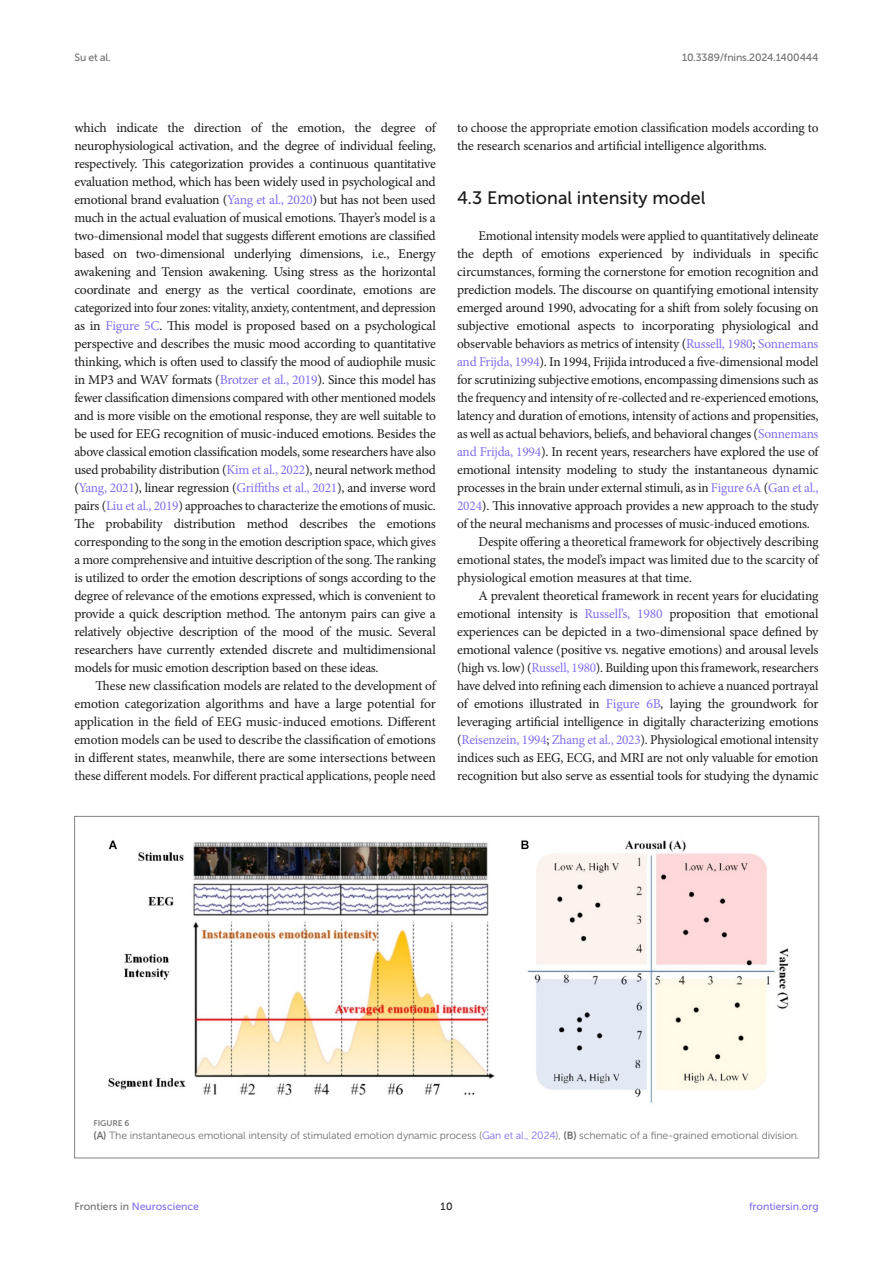
<style>
.page{position:relative;width:893px;height:1263px;background:#fff}
.page>*{position:absolute;margin:0;border:0;box-sizing:border-box;transform-origin:0 0}
.HEAD_2{font:18px "Museo Sans 500";color:#1b1c1b}
.TEXT{font:13.5px/18px "Minion Pro";letter-spacing:-.01em;color:#1b1c1b;text-align:justify}
.TEXT_FLUSH{font:13.5px/18px "Minion Pro";letter-spacing:-.015em;color:#1b1c1b;text-align:justify}
.FIG_LEG{font:10.5px "Museo Sans 300";letter-spacing:-.01em;color:#706f70}
.t1{font:10.5px "Museo Sans 500";color:#856df0}
.t2{font:10.5px "Museo Sans 500";letter-spacing:-.015em;color:#706f70}
.t3{font:10.5px "Museo Sans 500";color:#1b1c1b}
.FIG_HD{font:8.25px "Museo Sans 700";letter-spacing:-.01em;color:#7e7f7f}
.s1{color:#856df0}
.s2{font-family:"Museo Sans 700"}
.s3{color:#706f70}
</style>
<div class="page">
<img style="left:108px;top:840px;width:681px;height:263px">
<p class="t2" style="left:74px;top:51px;width:38px">Su et al.</p>
<p class="t2" style="left:682px;top:51px;width:138px">10.3389/fnins.2024.1400444</p>
<p class="TEXT" style="left:74px;top:119px;width:363px">which indicate the direction of the emotion, the degree of neurophysiological activation, and the degree of individual feeling, respectively. This categorization provides a continuous quantitative evaluation method, which has been widely used in psychological and emotional brand evaluation (<span class="s1">Yang et al., 2020</span>) but has not been used much in the actual evaluation of musical emotions. Thayer’s model is a two-dimensional model that suggests different emotions are classified based on two-dimensional underlying dimensions, i.e., Energy awakening and Tension awakening. Using stress as the horizontal coordinate and energy as the vertical coordinate, emotions are categorized into four zones: vitality, anxiety, contentment, and depression as in <span class="s1">Figure 5C</span>. This model is proposed based on a psychological perspective and describes the music mood according to quantitative thinking, which is often used to classify the mood of audiophile music in MP3 and WAV formats (<span class="s1">Brotzer et al., 2019</span>). Since this model has fewer classification dimensions compared with other mentioned models and is more visible on the emotional response, they are well suitable to be used for EEG recognition of music-induced emotions. Besides the above classical emotion classification models, some researchers have also used probability distribution (<span class="s1">Kim et al., 2022</span>), neural network method (<span class="s1">Yang, 2021</span>), linear regression (<span class="s1">Griffiths et al., 2021</span>), and inverse word pairs (<span class="s1">Liu et al., 2019</span>) approaches to characterize the emotions of music.<br>The probability distribution method describes the emotions corresponding to the song in the emotion description space, which gives a more comprehensive and intuitive description of the song. The ranking is utilized to order the emotion descriptions of songs according to the degree of relevance of the emotions expressed, which is convenient to provide a quick description method. The antonym pairs can give a relatively objective description of the mood of the music. Several researchers have currently extended discrete and multidimensional models for music emotion description based on these ideas.</p>
<p class="TEXT" style="left:74px;top:677px;width:363px;text-indent:21px">These new classification models are related to the development of emotion categorization algorithms and have a large potential for application in the field of EEG music-induced emotions. Different emotion models can be used to describe the classification of emotions in different states, meanwhile, there are some intersections between these different models. For different practical applications, people need</p>
<p class="TEXT" style="left:457px;top:119px;width:363px">to choose the appropriate emotion classification models according to the research scenarios and artificial intelligence algorithms.</p>
<p class="HEAD_2" style="left:457px;top:188px;width:250px">4.3 Emotional intensity model</p>
<p class="TEXT_FLUSH" style="left:457px;top:227px;width:363px;text-indent:21px">Emotional intensity models were applied to quantitatively delineate the depth of emotions experienced by individuals in specific circumstances, forming the cornerstone for emotion recognition and prediction models. The discourse on quantifying emotional intensity emerged around 1990, advocating for a shift from solely focusing on subjective emotional aspects to incorporating physiological and observable behaviors as metrics of intensity (<span class="s1">Russell, 1980</span>; <span class="s1">Sonnemans and Frijda, 1994</span>). In 1994, Frijida introduced a five-dimensional model for scrutinizing subjective emotions, encompassing dimensions such as the frequency and intensity of re-collected and re-experienced emotions, latency and duration of emotions, intensity of actions and propensities, as well as actual behaviors, beliefs, and behavioral changes (<span class="s1">Sonnemans and Frijda, 1994</span>). In recent years, researchers have explored the use of emotional intensity modeling to study the instantaneous dynamic processes in the brain under external stimuli, as in <span class="s1">Figure 6A</span> (<span class="s1">Gan et al., 2024</span>). This innovative approach provides a new approach to the study of the neural mechanisms and processes of music-induced emotions.</p>
<p class="TEXT" style="left:457px;top:533px;width:363px;text-indent:21px">Despite offering a theoretical framework for objectively describing emotional states, the model’s impact was limited due to the scarcity of physiological emotion measures at that time.</p>
<p class="TEXT" style="left:457px;top:587px;width:363px;text-indent:21px">A prevalent theoretical framework in recent years for elucidating emotional intensity is <span class="s1">Russell’s, 1980</span> proposition that emotional experiences can be depicted in a two-dimensional space defined by emotional valence (positive vs. negative emotions) and arousal levels (high vs. low) (<span class="s1">Russell, 1980</span>). Building upon this framework, researchers have delved into refining each dimension to achieve a nuanced portrayal of emotions illustrated in <span class="s1">Figure 6B</span>, laying the groundwork for leveraging artificial intelligence in digitally characterizing emotions (<span class="s1">Reisenzein, 1994</span>; <span class="s1">Zhang et al., 2023</span>). Physiological emotional intensity indices such as EEG, ECG, and MRI are not only valuable for emotion recognition but also serve as essential tools for studying the dynamic</p>
<p class="FIG_HD" style="left:94px;top:1118px;width:37px">FIGURE 6</p>
<p class="FIG_LEG" style="left:94px;top:1130px;width:707px"><span class="s2">(A)</span> The instantaneous emotional intensity of stimulated emotion dynamic process (<span class="s1">Gan et al., 2024</span>), <span class="s2">(B)</span> schematic of a fine-grained emotional division.</p>
<p class="t1" style="left:74px;top:1200px;width:126px"><span class="s3">Frontiers in</span> Neuroscience</p>
<p class="t3" style="left:440px;top:1200px;width:14px">10</p>
<p class="t1" style="left:749px;top:1200px;width:71px">frontiersin.org</p>
</div>
